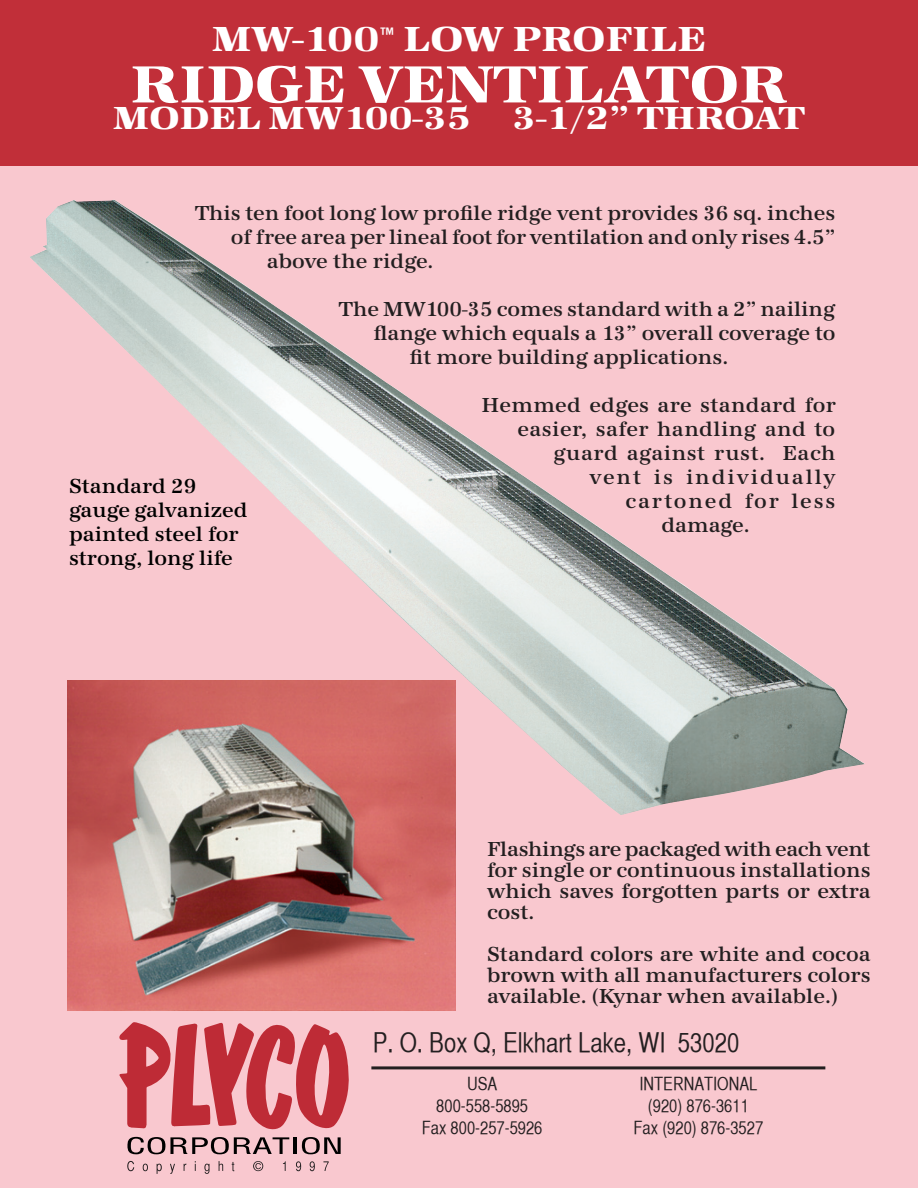
<style>
.page{position:relative;width:918px;height:1188px;background:#fff}
.page>*{position:absolute;margin:0;border:0;box-sizing:border-box;transform-origin:0 0}
.t1{font:54px "URW Antiqua T Extr Bold Extr Wide";color:#fff}
.t2{font:36px "URW Antiqua T Extr Bold Extr Wide";color:#fff}
.t3{font:33px "URW Antiqua T Extr Bold Extr Wide";color:#fff}
.t4{font:27px "Helvetica CY Plain";color:#231f20}
.t5{font:500 21px/21px "URW Antiqua T";color:#231f20;text-align:justify}
.t6{font:500 21px/24px "URW Antiqua T";color:#000}
.t7{font:500 21px "URW Antiqua T";letter-spacing:.09em;color:#231f20}
.t8{font:500 21px "URW Antiqua T";letter-spacing:.02em;color:#231f20}
.t9{font:500 21px "URW Antiqua T";letter-spacing:.025em;color:#231f20}
.t10{font:18px/21.6px "Helvetica CY Plain";color:#231f20;text-align:center}
</style>
<div class="page">
<div style="left:0;top:148px;width:918px;height:1040px;background:#f9c8cf"></div>
<img style="left:30px;top:200px;width:835px;height:615px">
<div style="left:0;top:0;width:918px;height:165px;background:#c12f39"></div>
<hr style="left:371px;top:1066px;width:454px;height:3px;background:#231f20">
<svg style="left:119px;top:1022px;width:230px;height:108px"></svg>
<svg style="left:127px;top:1137px;width:162px;height:17px"></svg>
<hr style="left:293px;top:1137px;width:3px;height:17px;background:#000">
<svg style="left:301px;top:1137px;width:40px;height:17px"></svg>
<img style="left:68px;top:680px;width:388px;height:331px">
<svg style="left:127px;top:1161px;width:202px;height:13px"></svg>
<p class="t2" style="left:212px;top:18px;width:495px">MW-100<sup>™</sup> LOW PROFILE</p>
<p class="t1" style="left:130px;top:52px;width:659px">RIDGE VENTILATOR</p>
<p class="t3" style="left:113px;top:99px;width:359px">MODEL MW100-35</p>
<p class="t3" style="left:512px;top:99px;width:294px">3-1/2” THROAT</p>
<p class="t5" style="left:195px;top:203px;width:642px">This ten foot long low profile ridge vent provides 36 sq. inches</p>
<p class="t5" style="left:231px;top:227px;width:606px">of free area per lineal foot for ventilation and only rises 4.5”</p>
<p class="t5" style="left:267px;top:251px;width:168px">above the ridge.</p>
<p class="t5" style="left:339px;top:299px;width:498px">The MW100-35 comes standard with a 2” nailing</p>
<p class="t5" style="left:374px;top:323px;width:463px">flange which equals a 13” overall coverage to</p>
<p class="t5" style="left:409px;top:347px;width:320px">fit more building applications.</p>
<p class="t5" style="left:482px;top:395px;width:356px">Hemmed edges are standard for</p>
<p class="t8" style="left:517px;top:417px;width:319px">easier, safer handling and to</p>
<p class="t9" style="left:553px;top:441px;width:284px">guard against rust. Each</p>
<p class="t7" style="left:589px;top:465px;width:248px">vent is individually</p>
<p class="t7" style="left:625px;top:489px;width:211px">cartoned for less</p>
<p class="t5" style="left:661px;top:515px;width:90px">damage.</p>
<p class="t6" style="left:69px;top:474px;width:180px">Standard 29 gauge galvanized painted steel for strong, long life</p>
<p class="t5" style="left:487px;top:839px;width:385px">Flashings are packaged with each vent for single or continuous installations which saves forgotten parts or extra cost.</p>
<p class="t5" style="left:487px;top:944px;width:385px">Standard colors are white and cocoa brown with all manufacturers colors available. (Kynar when available.)</p>
<p class="t4" style="left:373px;top:1027px;width:368px">P. O. Box Q, Elkhart Lake, WI 53020</p>
<p class="t10" style="left:422px;top:1073px;width:122px">USA<br>800-558-5895<br>Fax 800-257-5926</p>
<p class="t10" style="left:634px;top:1073px;width:131px">INTERNATIONAL (920) 876-3611<br>Fax (920) 876-3527</p>
</div>
